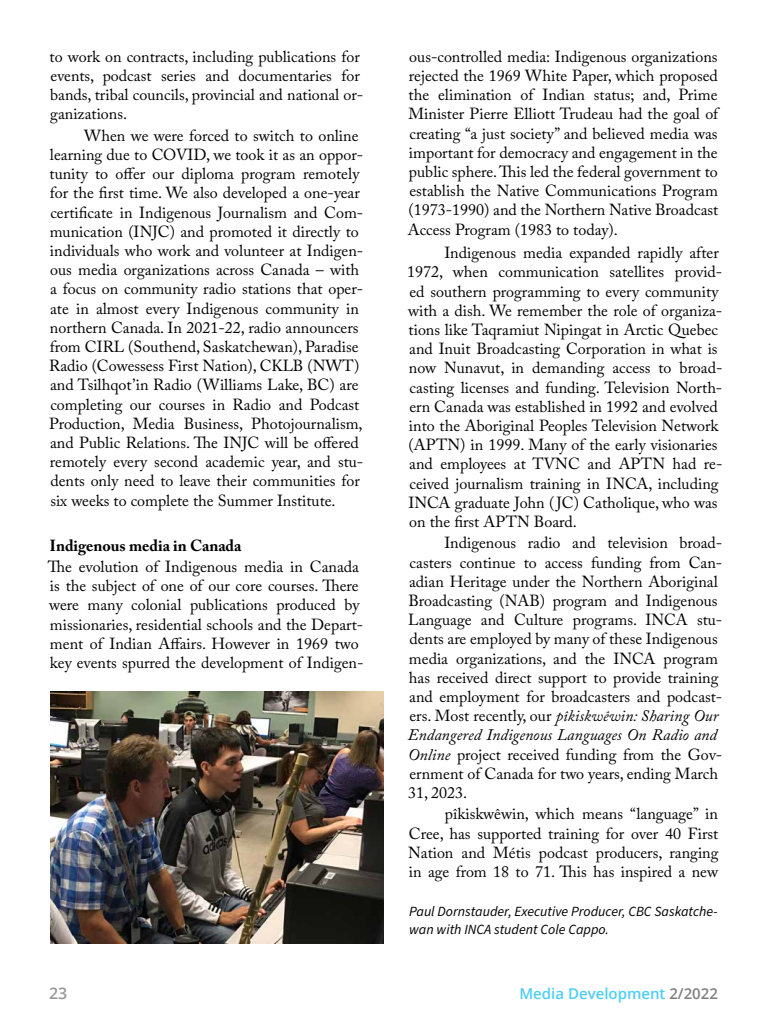
<style>
.page{position:relative;width:768px;height:1024px;background:#fff}
.page>*{position:absolute;margin:0;border:0;box-sizing:border-box;transform-origin:0 0}
.t1{font:16px/19.2px "Adobe Caslon Pro";color:#000}
.t2{font:700 16px "Adobe Caslon Pro";color:#000}
.t3{font:600 16px "Open Sans";color:#999}
.t4{font:600 15px "Open Sans";color:#4dcef6}
.t5{font:italic 14px/18px "Source Sans Pro";color:#000}
.s1{font-style:italic}
.s2{color:#808080}
</style>
<div class="page">
<img style="left:50px;top:691px;width:334px;height:252px">
<p class="t1" style="left:50px;top:47px;width:315px">to work on contracts, including publications for events, podcast series and documentaries for bands, tribal councils, provincial and national or&shy;ganizations.</p>
<p class="t1" style="left:49px;top:126px;width:316px;text-indent:35px">When we were forced to switch to online learning due to COVID, we took it as an oppor&shy;tunity to offer our diploma program remotely for the first time. We also developed a one-year certificate in Indigenous Journalism and Com&shy;munication (INJC) and promoted it directly to individuals who work and volunteer at Indigen&shy;ous media organizations across Canada – with a focus on community radio stations that oper&shy;ate in almost every Indigenous community in northern Canada. In 2021-22, radio announcers from CIRL (Southend, Saskatchewan), Paradise Radio (Cowessess First Nation), CKLB (NWT) and Tsilhqot’in Radio (Williams Lake, BC) are completing our courses in Radio and Podcast Production, Media Business, Photojournalism, and Public Relations. The INJC will be offered remotely every second academic year, and stu&shy;dents only need to leave their communities for six weeks to complete the Summer Institute.</p>
<p class="t2" style="left:49px;top:536px;width:194px">Indigenous media in Canada</p>
<p class="t1" style="left:48px;top:557px;width:317px">The evolution of Indigenous media in Canada is the subject of one of our core courses. There were many colonial publications produced by missionaries, residential schools and the Depart&shy;ment of Indian Affairs. However in 1969 two key events spurred the development of Indigen-</p>
<p class="t1" style="left:408px;top:47px;width:312px;text-align:justify">ous-controlled media: Indigenous organizations rejected the 1969 White Paper, which proposed the elimination of Indian status; and, Prime Minister Pierre Elliott Trudeau had the goal of creating “a just society” and believed media was important for democracy and engagement in the public sphere. This led the federal government to establish the Native Communications Program (1973-1990) and the Northern Native Broadcast Access Program (1983 to today).</p>
<p class="t1" style="left:407px;top:243px;width:317px;text-indent:37px">Indigenous media expanded rapidly after 1972, when communication satellites provid&shy;ed southern programming to every community with a dish. We remember the role of organiza&shy;tions like Taqramiut Nipingat in Arctic Quebec and Inuit Broadcasting Corporation in what is now Nunavut, in demanding access to broad&shy;casting licenses and funding. Television North&shy;ern Canada was established in 1992 and evolved into the Aboriginal Peoples Television Network (APTN) in 1999. Many of the early visionaries and employees at TVNC and APTN had re&shy;ceived journalism training in INCA, including INCA graduate John ( JC) Catholique, who was on the first APTN Board.</p>
<p class="t1" style="left:408px;top:533px;width:316px;text-indent:37px">Indigenous radio and television broad&shy;casters continue to access funding from Can&shy;adian Heritage under the Northern Aboriginal Broadcasting (NAB) program and Indigenous Language and Culture programs. INCA stu&shy;dents are employed by many of these Indigenous media organizations, and the INCA program has received direct support to provide training and employment for broadcasters and podcast&shy;ers. Most recently, our <span class="s1">pîkiskwêwin: Sharing Our Endangered Indigenous Languages On Radio and Online</span> project received funding from the Gov&shy;ernment of Canada for two years, ending March 31, 2023.</p>
<p class="t1" style="left:408px;top:804px;width:312px;text-align:justify;text-indent:37px">pîkiskwêwin, which means “language” in Cree, has supported training for over 40 First Nation and Métis podcast producers, ranging in age from 18 to 71. This has inspired a new</p>
<p class="t5" style="left:409px;top:903px;width:310px">Paul Dornstauder, Executive Producer, CBC Saskatche&shy;wan with INCA student Cole Cappo.</p>
<p class="t3" style="left:49px;top:982px;width:20px">23</p>
<p class="t4" style="left:519px;top:983px;width:200px">Media Development <span class="s2">2/2022</span></p>
</div>
